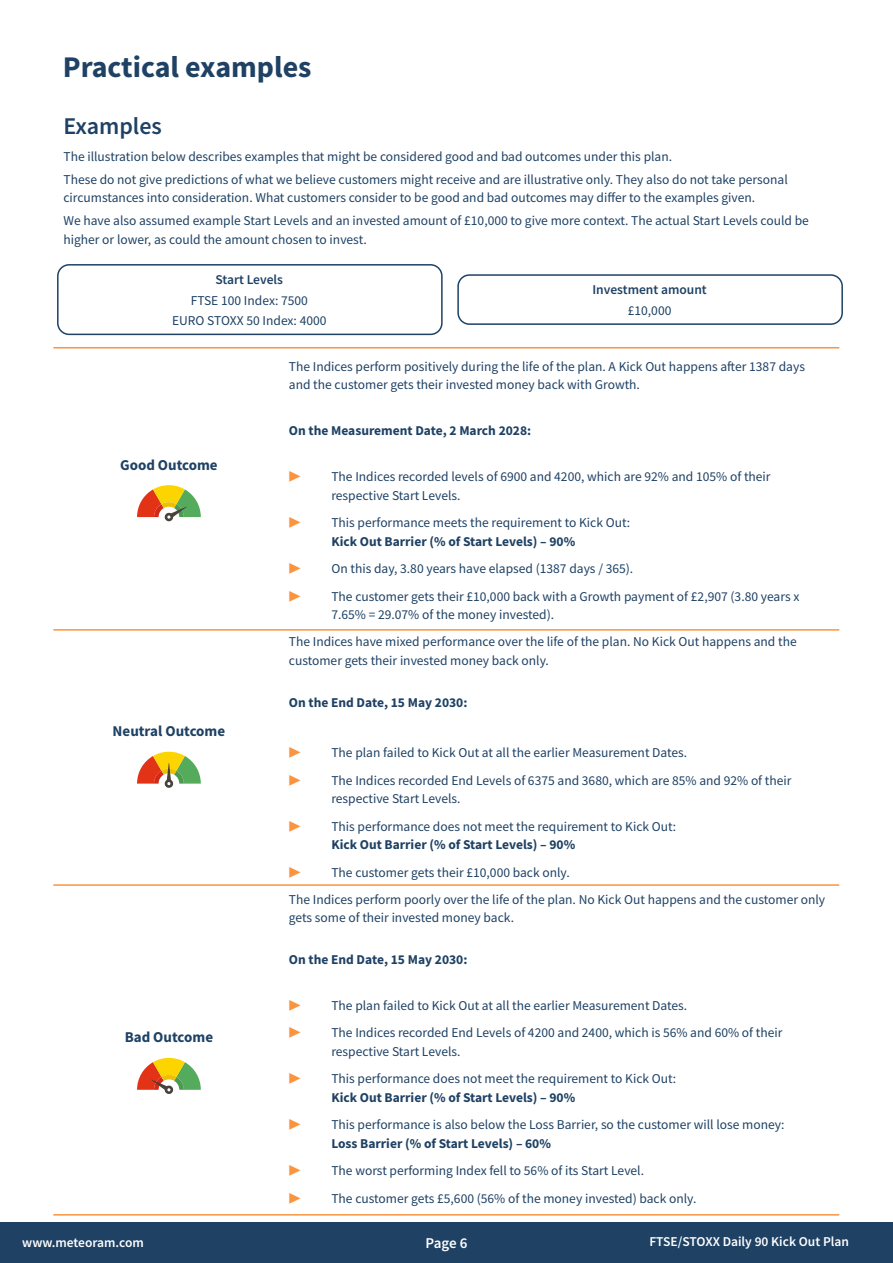
<style>
.page{position:relative;width:893px;height:1263px;background:#fff}
.page>*{position:absolute;margin:0;border:0;box-sizing:border-box;transform-origin:0 0}
.t1{font:700 30px "Source Sans Pro";color:#1e4164}
.t2{font:600 24px "Source Sans Pro";color:#1e4164}
.t3{font:700 15px "Source Sans Pro";color:#1e4164}
.t4{font:600 15px "Source Sans Pro";color:#fff}
.t5{font:13.5px/18.8px "Source Sans Pro";color:#1e4164}
.t6{font:700 13.5px "Source Sans Pro";color:#1e4164}
.t7{font:600 13.5px "Source Sans Pro";color:#fff}
.t8{font:600 13.5px "Source Sans Pro";color:#1e4164}
.t9{font:13.5px "Source Sans Pro";color:#fb943e}
</style>
<div class="page">
<div style="left:0;top:1223px;width:893px;height:40px;background:#1e4164"></div>
<div style="left:57px;top:264px;width:386px;height:71px;border:2px solid #1e4164;border-radius:11px"></div>
<div style="left:457px;top:274px;width:386px;height:51px;border:2px solid #1e4164;border-radius:11px"></div>
<svg style="left:137px;top:485px;width:64px;height:35px"></svg>
<svg style="left:137px;top:752px;width:64px;height:36px"></svg>
<svg style="left:137px;top:1058px;width:64px;height:36px"></svg>
<hr style="left:53px;top:629px;width:786px;height:2px;background:#fb943e">
<hr style="left:53px;top:884px;width:786px;height:2px;background:#fb943e">
<hr style="left:53px;top:1214px;width:786px;height:1px;background:#fb943e">
<hr style="left:53px;top:347px;width:786px;height:1px;background:#fb943e">
<h1 class="t1" style="left:63px;top:47px;width:250px">Practical examples</h1>
<h2 class="t2" style="left:63px;top:110px;width:100px">Examples</h2>
<p class="t5" style="left:63px;top:145px;width:726px;line-height:23px">The illustration below describes examples that might be considered good and bad outcomes under this plan.<br>These do not give predictions of what we believe customers might receive and are illustrative only. They also do not take personal</p>
<p class="t5" style="left:63px;top:186px;width:747px;line-height:23px">circumstances into consideration. What customers consider to be good and bad outcomes may differ to the examples given.<br>We have also assumed example Start Levels and an invested amount of £10,000 to give more context. The actual Start Levels could be</p>
<p class="t5" style="left:63px;top:230px;width:305px">higher or lower, as could the amount chosen to invest.</p>
<p class="t8" style="left:216px;top:271px;width:69px">Start Levels</p>
<p class="t5" style="left:172px;top:290px;width:156px;line-height:20.4px;text-align:center">FTSE 100 Index: 7500<br>EURO STOXX 50 Index: 4000</p>
<p class="t8" style="left:592px;top:281px;width:116px">Investment amount</p>
<p class="t5" style="left:628px;top:301px;width:45px">£10,000</p>
<p class="t3" style="left:120px;top:455px;width:99px">Good Outcome</p>
<p class="t3" style="left:113px;top:721px;width:114px">Neutral Outcome</p>
<p class="t3" style="left:125px;top:1027px;width:90px">Bad Outcome</p>
<p class="t5" style="left:289px;top:357px;width:518px">The Indices perform positively during the life of the plan. A Kick Out happens after 1387 days and the customer gets their invested money back with Growth.</p>
<p class="t6" style="left:289px;top:422px;width:244px">On the Measurement Date, 2 March 2028:</p>
<p class="t9" style="left:289px;top:468px;width:14px">▶</p>
<p class="t5" style="left:331px;top:467px;width:441px">The Indices recorded levels of 6900 and 4200, which are 92% and 105% of their respective Start Levels.</p>
<p class="t9" style="left:289px;top:514px;width:14px">▶</p>
<p class="t5" style="left:331px;top:513px;width:300px">This performance meets the requirement to Kick Out:</p>
<p class="t6" style="left:331px;top:532px;width:245px">Kick Out Barrier (% of Start Levels) – 90%</p>
<p class="t9" style="left:289px;top:560px;width:14px">▶</p>
<p class="t5" style="left:331px;top:559px;width:303px">On this day, 3.80 years have elapsed (1387 days / 365).</p>
<p class="t9" style="left:289px;top:587px;width:14px">▶</p>
<p class="t5" style="left:331px;top:587px;width:469px">The customer gets their £10,000 back with a Growth payment of £2,907 (3.80 years x<br>7.65% = 29.07% of the money invested).</p>
<p class="t5" style="left:289px;top:632px;width:509px">The Indices have mixed performance over the life of the plan. No Kick Out happens and the customer gets their invested money back only.</p>
<p class="t6" style="left:289px;top:693px;width:180px">On the End Date, 15 May 2030:</p>
<p class="t9" style="left:289px;top:744px;width:14px">▶</p>
<p class="t5" style="left:331px;top:743px;width:357px">The plan failed to Kick Out at all the earlier Measurement Dates.</p>
<p class="t9" style="left:289px;top:771px;width:14px">▶</p>
<p class="t5" style="left:331px;top:770px;width:462px">The Indices recorded End Levels of 6375 and 3680, which are 85% and 92% of their respective Start Levels.</p>
<p class="t9" style="left:289px;top:817px;width:14px">▶</p>
<p class="t5" style="left:331px;top:816px;width:346px">This performance does not meet the requirement to Kick Out:</p>
<p class="t6" style="left:331px;top:836px;width:245px">Kick Out Barrier (% of Start Levels) – 90%</p>
<p class="t9" style="left:289px;top:863px;width:14px">▶</p>
<p class="t5" style="left:331px;top:862px;width:240px">The customer gets their £10,000 back only.</p>
<p class="t5" style="left:289px;top:890px;width:538px">The Indices perform poorly over the life of the plan. No Kick Out happens and the customer only gets some of their invested money back.</p>
<p class="t6" style="left:289px;top:950px;width:180px">On the End Date, 15 May 2030:</p>
<p class="t9" style="left:289px;top:997px;width:14px">▶</p>
<p class="t5" style="left:331px;top:996px;width:357px">The plan failed to Kick Out at all the earlier Measurement Dates.</p>
<p class="t9" style="left:289px;top:1024px;width:14px">▶</p>
<p class="t5" style="left:331px;top:1023px;width:453px">The Indices recorded End Levels of 4200 and 2400, which is 56% and 60% of their respective Start Levels.</p>
<p class="t9" style="left:289px;top:1070px;width:14px">▶</p>
<p class="t5" style="left:331px;top:1069px;width:346px">This performance does not meet the requirement to Kick Out:</p>
<p class="t6" style="left:331px;top:1088px;width:245px">Kick Out Barrier (% of Start Levels) – 90%</p>
<p class="t9" style="left:289px;top:1116px;width:14px">▶</p>
<p class="t5" style="left:331px;top:1115px;width:455px">This performance is also below the Loss Barrier, so the customer will lose money:</p>
<p class="t6" style="left:331px;top:1134px;width:221px">Loss Barrier (% of Start Levels) – 60%</p>
<p class="t9" style="left:289px;top:1162px;width:14px">▶</p>
<p class="t5" style="left:331px;top:1161px;width:314px">The worst performing Index fell to 56% of its Start Level.</p>
<p class="t9" style="left:289px;top:1190px;width:14px">▶</p>
<p class="t5" style="left:331px;top:1189px;width:366px">The customer gets £5,600 (56% of the money invested) back only.</p>
<p class="t7" style="left:22px;top:1233px;width:123px">www.meteoram.com</p>
<p class="t4" style="left:426px;top:1233px;width:43px">Page 6</p>
<p class="t7" style="left:649px;top:1233px;width:201px">FTSE/STOXX Daily 90 Kick Out Plan</p>
</div>
